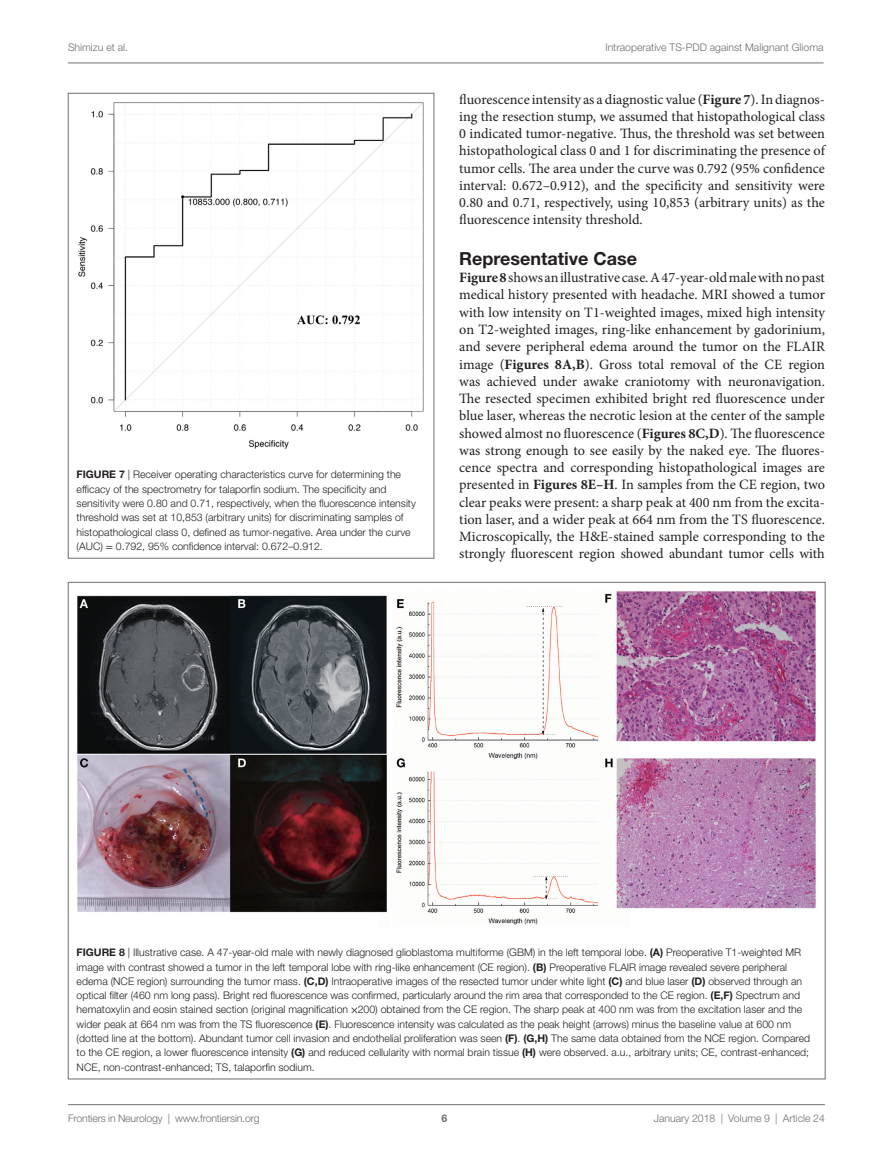
<style>
.page{position:relative;width:893px;height:1170px;background:#fff}
.page>*{position:absolute;margin:0;border:0;box-sizing:border-box;transform-origin:0 0}
.t1{font:700 18px "Helvetica Neue LT Std";color:#231f20}
.t2{font:14.25px/17.2px "Minion Pro";letter-spacing:-.005em;color:#231f20;text-align:justify}
.t3{font:300 10.5px/14.2px "Helvetica Neue LT Std";color:#231f20}
.t4{font:300 10.5px "Helvetica Neue LT Std";color:#6c6d70}
.t5{font:700 10.5px "Helvetica Neue LT Std";color:#6c6d70}
.s1{font-weight:700}
.s2{font-family:"STIX General";font-weight:400}
</style>
<div class="page">
<img style="left:77px;top:591px;width:739px;height:334px">
<img style="left:78px;top:102px;width:346px;height:346px">
<hr style="left:68px;top:63px;width:756px;height:1px;background:#6c6d70">
<hr style="left:68px;top:1104px;width:757px;height:1px;background:#6c6d70">
<p class="t4" style="left:68px;top:41px;width:62px">Shimizu et al.</p>
<p class="t4" style="left:605px;top:41px;width:220px">Intraoperative TS-PDD against Malignant Glioma</p>
<p class="t3" style="left:77px;top:467px;width:341px"><span class="s1">Figure 7</span> | Receiver operating characteristics curve for determining the efficacy of the spectrometry for talaporfin sodium. The specificity and sensitivity were 0.80 and 0.71, respectively, when the fluorescence intensity threshold was set at 10,853 (arbitrary units) for discriminating samples of histopathological class 0, defined as tumor-negative. Area under the curve (AUC) <span class="s2">=</span> 0.792, 95% confidence interval: 0.672–0.912.</p>
<p class="t2" style="left:459px;top:90px;width:367px">fluorescence intensity as a diagnostic value (<span class="s1">Figure 7</span>). In diagnos&shy;ing the resection stump, we assumed that histopathological class 0 indicated tumor-negative. Thus, the threshold was set between histopathological class 0 and 1 for discriminating the presence of tumor cells. The area under the curve was 0.792 (95% confidence interval: 0.672–0.912), and the specificity and sensitivity were 0.80 and 0.71, respectively, using 10,853 (arbitrary units) as the fluorescence intensity threshold.</p>
<h1 class="t1" style="left:459px;top:247px;width:180px">Representative Case</h1>
<p class="t2" style="left:459px;top:269px;width:367px"><span class="s1">Figure 8</span> shows an illustrative case. A 47-year-old male with no past medical history presented with headache. MRI showed a tumor with low intensity on T1-weighted images, mixed high intensity on T2-weighted images, ring-like enhancement by gadorinium, and severe peripheral edema around the tumor on the FLAIR image (<span class="s1">Figures 8A,B</span>). Gross total removal of the CE region was achieved under awake craniotomy with neuronavigation.<br>The resected specimen exhibited bright red fluorescence under blue laser, whereas the necrotic lesion at the center of the sample showed almost no fluorescence (<span class="s1">Figures 8C,D</span>). The fluorescence was strong enough to see easily by the naked eye. The fluores&shy;cence spectra and corresponding histopathological images are presented in <span class="s1">Figures 8E–H</span>. In samples from the CE region, two clear peaks were present: a sharp peak at 400 nm from the excita&shy;tion laser, and a wider peak at 664 nm from the TS fluorescence.<br>Microscopically, the H&amp;E-stained sample corresponding to the strongly fluorescent region showed abundant tumor cells with</p>
<p class="t3" style="left:77px;top:945px;width:735px"><span class="s1">Figure 8</span> | Illustrative case. A 47-year-old male with newly diagnosed glioblastoma multiforme (GBM) in the left temporal lobe. <span class="s1">(A)</span> Preoperative T1-weighted MR image with contrast showed a tumor in the left temporal lobe with ring-like enhancement (CE region). <span class="s1">(B)</span> Preoperative FLAIR image revealed severe peripheral edema (NCE region) surrounding the tumor mass. <span class="s1">(C,D)</span> Intraoperative images of the resected tumor under white light <span class="s1">(C)</span> and blue laser <span class="s1">(D)</span> observed through an optical filter (460 nm long pass). Bright red fluorescence was confirmed, particularly around the rim area that corresponded to the CE region. <span class="s1">(E,F)</span> Spectrum and hematoxylin and eosin stained section (original magnification <span class="s2">×</span>200) obtained from the CE region. The sharp peak at 400 nm was from the excitation laser and the wider peak at 664 nm was from the TS fluorescence <span class="s1">(E)</span>. Fluorescence intensity was calculated as the peak height (arrows) minus the baseline value at 600 nm (dotted line at the bottom). Abundant tumor cell invasion and endothelial proliferation was seen <span class="s1">(F)</span>. <span class="s1">(G,H)</span> The same data obtained from the NCE region. Compared to the CE region, a lower fluorescence intensity <span class="s1">(G)</span> and reduced cellularity with normal brain tissue <span class="s1">(H)</span> were observed. a.u., arbitrary units; CE, contrast-enhanced; NCE, non-contrast-enhanced; TS, talaporfin sodium.</p>
<p class="t4" style="left:68px;top:1111px;width:193px">Frontiers in Neurology | www.frontiersin.org</p>
<p class="t4" style="left:654px;top:1111px;width:173px">January 2018 | Volume 9 | Article 24</p>
<p class="t5" style="left:441px;top:1111px;width:7px">6</p>
</div>
